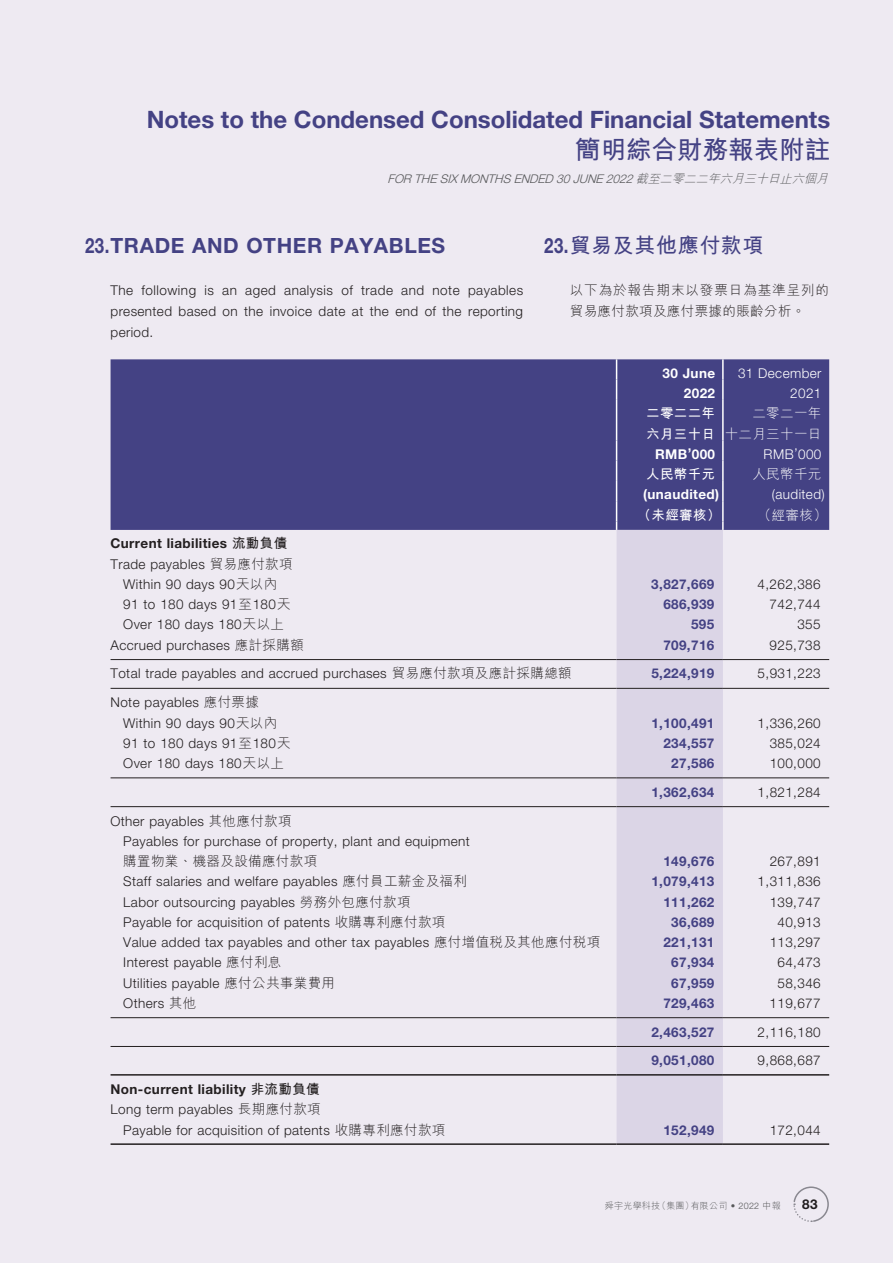
<style>
.page{position:relative;width:893px;height:1263px;background:#eeeaf2}
.page>*{position:absolute;margin:0;border:0;box-sizing:border-box;transform-origin:0 0}
.t1{font:700 25.5px "M Hei HK";color:#444284}
.t2{font:700 24px "Helvetica Neue LT Std";color:#444284}
.t3{font:700 21px "Helvetica Neue LT Std";letter-spacing:.03em;color:#444284;scale:.8 1}
.t4{font:700 21px "M Hei HK";letter-spacing:.03em;color:#444284}
.t5{font:300 13.5px/20.2px "Helvetica Neue LT Std";letter-spacing:.03em;color:#231f20}
.t6{font:700 13.5px "Helvetica Neue LT Std";letter-spacing:.03em;color:#444284}
.t7{font:300 13.5px/21px "M Hei HK";letter-spacing:.07em;color:#231f20}
.t8{font:300 13.5px "Helvetica Neue LT Std";letter-spacing:.03em;color:#fff}
.t9{font:700 13.5px "Helvetica Neue LT Std";letter-spacing:.03em;color:#fff}
.t10{font:700 13.5px "Helvetica Neue LT Std";letter-spacing:.03em;color:#231f20}
.t11{font:300 13.5px/20.2px "M Hei HK";letter-spacing:.03em;color:#fff;text-align:right}
.t12{font:700 13.5px/20.2px "M Hei HK";letter-spacing:.03em;color:#fff}
.t13{font:300 13.5px "M Hei HK";letter-spacing:.03em;color:#231f20}
.t14{font:italic 300 12px "Helvetica Neue LT Std";color:#57585a}
.t15{font:300 9px "M Hei HK";letter-spacing:.03em;color:#57585a}
.s1{font-family:"M Hei HK"}
.s2{font-weight:700}
.s3{font-family:"M Hei HK";font-weight:700}
.s4{font-family:"Helvetica Neue LT Std"}
</style>
<div class="page">
<svg style="left:793px;top:1186px;width:35px;height:36px"></svg>
<div style="left:111px;top:359px;width:718px;height:171px;background:#444284"></div>
<div style="left:617px;top:530px;width:106px;height:613px;background:#dbd5e6"></div>
<hr style="left:722px;top:359px;width:2px;height:21px;background:#fff">
<svg style="left:616px;top:359px;width:1px;height:41px"></svg>
<hr style="left:722px;top:380px;width:2px;height:20px;background:#fff">
<hr style="left:616px;top:400px;width:1px;height:40px;background:#fff">
<hr style="left:722px;top:400px;width:2px;height:40px;background:#fff">
<hr style="left:722px;top:440px;width:2px;height:21px;background:#fff">
<hr style="left:722px;top:461px;width:2px;height:20px;background:#fff">
<hr style="left:722px;top:481px;width:2px;height:20px;background:#fff">
<hr style="left:722px;top:501px;width:2px;height:20px;background:#fff">
<svg style="left:616px;top:440px;width:1px;height:90px"></svg>
<svg style="left:722px;top:521px;width:2px;height:9px"></svg>
<hr style="left:111px;top:659px;width:506px;height:1px;background:#231f20">
<hr style="left:617px;top:659px;width:106px;height:1px;background:#231f20">
<hr style="left:723px;top:659px;width:106px;height:1px;background:#231f20">
<hr style="left:111px;top:688px;width:506px;height:1px;background:#231f20">
<hr style="left:617px;top:688px;width:106px;height:1px;background:#231f20">
<hr style="left:723px;top:688px;width:106px;height:1px;background:#231f20">
<hr style="left:111px;top:777px;width:506px;height:1px;background:#231f20">
<hr style="left:617px;top:777px;width:106px;height:1px;background:#231f20">
<hr style="left:723px;top:777px;width:106px;height:1px;background:#231f20">
<hr style="left:111px;top:806px;width:506px;height:1px;background:#231f20">
<hr style="left:617px;top:806px;width:106px;height:1px;background:#231f20">
<hr style="left:723px;top:806px;width:106px;height:1px;background:#231f20">
<hr style="left:111px;top:1017px;width:506px;height:1px;background:#231f20">
<hr style="left:617px;top:1017px;width:106px;height:1px;background:#231f20">
<hr style="left:723px;top:1017px;width:106px;height:1px;background:#231f20">
<hr style="left:111px;top:1046px;width:506px;height:1px;background:#231f20">
<hr style="left:617px;top:1046px;width:106px;height:1px;background:#231f20">
<hr style="left:723px;top:1046px;width:106px;height:1px;background:#231f20">
<hr style="left:111px;top:1074px;width:506px;height:1px;background:#231f20">
<hr style="left:617px;top:1074px;width:106px;height:1px;background:#231f20">
<hr style="left:723px;top:1074px;width:106px;height:1px;background:#231f20">
<hr style="left:111px;top:1143px;width:506px;height:2px;background:#231f20">
<hr style="left:617px;top:1143px;width:106px;height:2px;background:#231f20">
<hr style="left:723px;top:1143px;width:106px;height:2px;background:#231f20">
<h2 class="t2" style="left:147px;top:104px;width:685px">Notes to the Condensed Consolidated Financial Statements</h2>
<h1 class="t1" style="left:575px;top:131px;width:256px">簡明綜合財務報表附註</h1>
<p class="t14" style="left:388px;top:171px;width:445px">FOR THE SIXMONTHS ENDED 30JUNE 2022<span class="s1">截至二零二二年六月三十日止六個月</span></p>
<h3 class="t3" style="left:85px;top:232px;width:452px">23. TRADE AND OTHER PAYABLES</h3>
<p class="t5" style="left:111px;top:279px;width:414px;line-height:21px;text-align:justify">The following is an aged analysis of trade and note payables presented based on the invoice date at the end of the reporting period.</p>
<p class="t5" style="left:111px;top:533px;width:184px;text-align:center"><span class="s2">Current liabilities</span> <span class="s3">流動負債<br></span>Trade payables <span class="s1">貿易應付款項<br></span>Within 90 days 90<span class="s1">天以內</span></p>
<h3 class="t4" style="left:544px;top:230px;width:221px"><span class="s4">23.</span> 貿易及其他應付款項</h3>
<p class="t7" style="left:570px;top:279px;width:261px">以下為於報告期末以發票日為基準呈列的貿易應付款項及應付票據的賬齡分析。</p>
<p class="t9" style="left:662px;top:365px;width:54px">30 June</p>
<p class="t8" style="left:738px;top:365px;width:85px">31 December</p>
<p class="t9" style="left:684px;top:385px;width:33px">2022</p>
<p class="t8" style="left:790px;top:385px;width:33px">2021</p>
<p class="t12" style="left:646px;top:402px;width:71px">二零二二年六月三十日</p>
<p class="t11" style="left:725px;top:403px;width:98px">二零二一年<br>十二月三十一日</p>
<p class="t9" style="left:655px;top:446px;width:62px">RMB’000</p>
<p class="t8" style="left:764px;top:446px;width:59px">RMB’000</p>
<p class="t12" style="left:646px;top:463px;width:71px">人民幣千元</p>
<p class="t11" style="left:752px;top:464px;width:71px">人民幣千元</p>
<p class="t9" style="left:643px;top:486px;width:78px">(unaudited)</p>
<p class="t8" style="left:772px;top:486px;width:54px">(audited)</p>
<p class="t12" style="left:638px;top:503px;width:84px">（未經審核）</p>
<p class="t11" style="left:758px;top:504px;width:71px">（經審核）</p>
<p class="t6" style="left:651px;top:576px;width:65px">3,827,669</p>
<p class="t5" style="left:758px;top:574px;width:65px">4,262,386</p>
<p class="t5" style="left:123px;top:594px;width:169px">91 to 180 days 91<span class="s1">至</span>180<span class="s1">天</span></p>
<p class="t6" style="left:663px;top:596px;width:53px">686,939</p>
<p class="t5" style="left:770px;top:594px;width:53px">742,744</p>
<p class="t5" style="left:123px;top:614px;width:162px">Over 180 days 180<span class="s1">天以上</span></p>
<p class="t6" style="left:691px;top:616px;width:25px">595</p>
<p class="t5" style="left:797px;top:614px;width:25px">355</p>
<p class="t5" style="left:111px;top:634px;width:195px">Accrued purchases <span class="s1">應計採購額</span></p>
<p class="t6" style="left:663px;top:636px;width:53px">709,716</p>
<p class="t5" style="left:770px;top:634px;width:53px">925,738</p>
<p class="t5" style="left:111px;top:663px;width:463px">Total trade payables and accrued purchases <span class="s1">貿易應付款項及應計採購總額</span></p>
<p class="t6" style="left:651px;top:665px;width:65px">5,224,919</p>
<p class="t5" style="left:758px;top:663px;width:65px">5,931,223</p>
<p class="t5" style="left:123px;top:692px;width:155px;text-indent:-13px">Note payables <span class="s1">應付票據<br></span>Within 90 days 90<span class="s1">天以內</span></p>
<p class="t6" style="left:651px;top:714px;width:65px">1,100,491</p>
<p class="t5" style="left:758px;top:712px;width:65px">1,336,260</p>
<p class="t5" style="left:123px;top:732px;width:169px">91 to 180 days 91<span class="s1">至</span>180<span class="s1">天</span></p>
<p class="t6" style="left:663px;top:735px;width:53px">234,557</p>
<p class="t5" style="left:770px;top:732px;width:53px">385,024</p>
<p class="t5" style="left:123px;top:753px;width:162px">Over 180 days 180<span class="s1">天以上</span></p>
<p class="t6" style="left:671px;top:755px;width:45px">27,586</p>
<p class="t5" style="left:770px;top:753px;width:53px">100,000</p>
<p class="t6" style="left:651px;top:784px;width:65px">1,362,634</p>
<p class="t5" style="left:758px;top:781px;width:65px">1,821,284</p>
<p class="t5" style="left:123px;top:810px;width:348px;text-indent:-13px">Other payables <span class="s1">其他應付款項<br></span>Payables for purchase of property, plant and equipment</p>
<p class="t13" style="left:123px;top:854px;width:195px">購置物業、機器及設備應付款項</p>
<p class="t6" style="left:663px;top:853px;width:53px">149,676</p>
<p class="t5" style="left:770px;top:851px;width:53px">267,891</p>
<p class="t5" style="left:123px;top:871px;width:345px">Staff salaries and welfare payables <span class="s1">應付員工薪金及福利</span></p>
<p class="t6" style="left:651px;top:873px;width:65px">1,079,413</p>
<p class="t5" style="left:758px;top:871px;width:65px">1,311,836</p>
<p class="t5" style="left:123px;top:891px;width:289px">Labor outsourcing payables <span class="s1">勞務外包應付款項</span></p>
<p class="t6" style="left:663px;top:893px;width:53px">111,262</p>
<p class="t5" style="left:770px;top:891px;width:53px">139,747</p>
<p class="t5" style="left:123px;top:911px;width:324px">Payable for acquisition of patents <span class="s1">收購專利應付款項</span></p>
<p class="t6" style="left:671px;top:914px;width:45px">36,689</p>
<p class="t5" style="left:777px;top:911px;width:45px">40,913</p>
<p class="t5" style="left:123px;top:932px;width:478px">Value added tax payables and other tax payables <span class="s1">應付增值稅及其他應付稅項</span></p>
<p class="t6" style="left:663px;top:934px;width:53px">221,131</p>
<p class="t5" style="left:770px;top:932px;width:53px">113,297</p>
<p class="t5" style="left:123px;top:952px;width:160px">Interest payable <span class="s1">應付利息</span></p>
<p class="t6" style="left:671px;top:954px;width:45px">67,934</p>
<p class="t5" style="left:777px;top:952px;width:45px">64,473</p>
<p class="t5" style="left:123px;top:972px;width:213px">Utilities payable <span class="s1">應付公共事業費用</span></p>
<p class="t6" style="left:671px;top:974px;width:45px">67,959</p>
<p class="t5" style="left:777px;top:972px;width:45px">58,346</p>
<p class="t5" style="left:123px;top:992px;width:75px">Others <span class="s1">其他</span></p>
<p class="t6" style="left:663px;top:995px;width:53px">729,463</p>
<p class="t5" style="left:770px;top:992px;width:53px">119,677</p>
<p class="t6" style="left:651px;top:1023px;width:65px">2,463,527</p>
<p class="t5" style="left:758px;top:1021px;width:65px">2,116,180</p>
<p class="t6" style="left:651px;top:1052px;width:65px">9,051,080</p>
<p class="t5" style="left:758px;top:1050px;width:65px">9,868,687</p>
<p class="t10" style="left:111px;top:1081px;width:211px">Non-current liability <span class="s1">非流動負債</span></p>
<p class="t5" style="left:111px;top:1099px;width:212px">Long term payables <span class="s1">長期應付款項</span></p>
<p class="t5" style="left:123px;top:1119px;width:324px">Payable for acquisition of patents <span class="s1">收購專利應付款項</span></p>
<p class="t6" style="left:663px;top:1121px;width:53px">152,949</p>
<p class="t5" style="left:770px;top:1119px;width:53px">172,044</p>
<p class="t15" style="left:605px;top:1201px;width:177px">舜宇光學科技（集團）有限公司 <span class="s4">• 2022</span> 中報</p>
<p class="t10" style="left:802px;top:1196px;width:17px">83</p>
</div>
